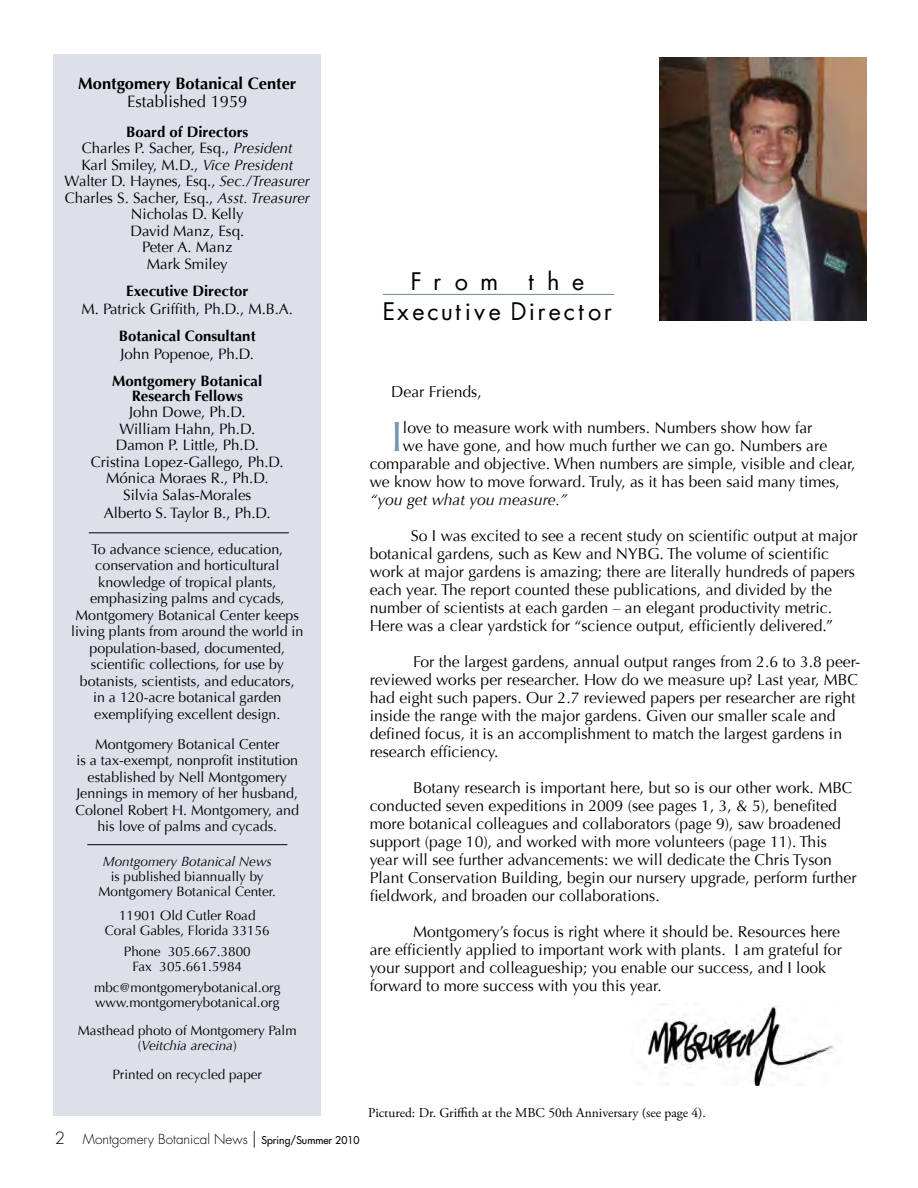
<style>
.page{position:relative;width:918px;height:1188px;background:#fff}
.page>*{position:absolute;margin:0;border:0;box-sizing:border-box;transform-origin:0 0}
.t1{font:42px "Optima";color:#7696b3}
.t2{font:24px/30px "Futura";letter-spacing:.11em;color:#000}
.t3{font:700 16.5px "Optima";color:#000}
.t4{font:16.5px "Optima";color:#000}
.t5{font:15.75px/18px "Optima";color:#000}
.t6{font:italic 15.75px "Optima";color:#000}
.t7{font:15px/16.5px "Optima";color:#000;text-align:center}
.t8{font:700 15px/15px "Optima";color:#000;text-align:center}
.t9{font:14.25px/16.5px "Optima";color:#000;text-align:center}
.t10{font:13.5px/15px "Optima";color:#000;text-align:center}
.t11{font:13.5px "Adobe Garamond Pro";color:#000}
.t12{font:300 13.5px "Futura";color:#000}
.t13{font:italic 13.5px "Optima";color:#000}
.s1{font-weight:700}
.s2{font-style:italic}
.s3{font-size:16.5px}
.s4{font-weight:400;font-size:10.5px}
</style>
<div class="page">
<img style="left:660px;top:57px;width:206px;height:264px">
<img style="left:647px;top:1005px;width:187px;height:81px">
<hr style="left:383px;top:294px;width:231px;height:1px;background:#7695b3">
<div style="left:53px;top:54px;width:268px;height:1062px;background:#dde0e9"></div>
<hr style="left:89px;top:533px;width:200px;height:1px;background:#000">
<hr style="left:88px;top:844px;width:199px;height:1px;background:#000">
<p class="t3" style="left:78px;top:73px;width:220px">Montgomery Botanical Center</p>
<p class="t4" style="left:127px;top:91px;width:122px">Established 1959</p>
<p class="t7" style="left:65px;top:123px;width:247px"><span class="s1">Board of Directors<br></span>Charles P. Sacher, Esq., <span class="s2">President<br></span>Karl Smiley, M.D., <span class="s2">Vice President<br></span>Walter D. Haynes, Esq., <span class="s2">Sec./Treasurer<br></span>Charles S. Sacher, Esq., <span class="s2">Asst. Treasurer<br></span>Nicholas D. Kelly<br>David Manz, Esq.<br>Peter A. Manz<br>Mark Smiley</p>
<p class="t8" style="left:126px;top:283px;width:124px">Executive Director</p>
<p class="t7" style="left:82px;top:300px;width:213px">M. Patrick Griffith, Ph.D., M.B.A.</p>
<p class="t8" style="left:119px;top:328px;width:138px">Botanical Consultant</p>
<p class="t7" style="left:121px;top:345px;width:135px">John Popenoe, Ph.D.</p>
<p class="t8" style="left:112px;top:373px;width:152px">Montgomery Botanical<br>Research Fellows</p>
<p class="t7" style="left:91px;top:404px;width:194px">John Dowe, Ph.D.<br>William Hahn, Ph.D.<br>Damon P. Little, Ph.D.<br>Cristina Lopez-Gallego, Ph.D.<br>Mónica Moraes R., Ph.D.<br>Silvia Salas-Morales</p>
<p class="t7" style="left:104px;top:504px;width:168px">Alberto S. Taylor B., Ph.D.</p>
<p class="t9" style="left:71px;top:541px;width:234px">To advance science, education, conservation and horticultural knowledge of tropical plants, emphasizing palms and cycads, Montgomery Botanical Center keeps living plants from around the world in population-based, documented, scientific collections, for use by botanists, scientists, and educators,<br>in a 120-acre botanical garden exemplifying excellent design.</p>
<p class="t9" style="left:76px;top:736px;width:225px">Montgomery Botanical Center<br>is a tax-exempt, nonprofit institution established by Nell Montgomery Jennings in memory of her husband, Colonel Robert H. Montgomery, and his love of palms and cycads.</p>
<p class="t13" style="left:103px;top:853px;width:171px">Montgomery Botanical News</p>
<p class="t10" style="left:99px;top:869px;width:179px">is published biannually by<br>Montgomery Botanical Center.</p>
<p class="t10" style="left:105px;top:908px;width:166px">11901 Old Cutler Road<br>Coral Gables, Florida 33156</p>
<p class="t10" style="left:124px;top:944px;width:128px">Phone 305.667.3800<br>Fax 305.661.5984</p>
<p class="t10" style="left:94px;top:980px;width:188px;text-align:left">mbc@montgomerybotanical.org www.montgomerybotanical.org</p>
<p class="t10" style="left:78px;top:1023px;width:220px">Masthead photo of Montgomery Palm (<span class="s2">Veitchia arecina</span>)</p>
<p class="t10" style="left:112px;top:1067px;width:151px">Printed on recycled paper</p>
<h2 class="t2" style="left:383px;top:266px;width:231px;text-indent:145px">the<br>Executive Director</h2>
<h2 class="t2" style="left:411px;top:266px;width:88px">From</h2>
<p class="t5" style="left:391px;top:383px;width:92px">Dear Friends,</p>
<h1 class="t1" style="left:391px;top:412px;width:13px">I</h1>
<p class="t5" style="left:403px;top:419px;width:411px">love to measure work with numbers. Numbers show how far</p>
<p class="t5" style="left:403px;top:437px;width:426px">we have gone, and how much further we can go. Numbers are</p>
<p class="t5" style="left:370px;top:455px;width:487px">comparable and objective. When numbers are simple, visible and clear,</p>
<p class="t5" style="left:370px;top:473px;width:472px">we know how to move forward. Truly, as it has been said many times,</p>
<p class="t6" style="left:370px;top:490px;width:199px">“you get what you measure.”</p>
<p class="t5" style="left:370px;top:527px;width:489px;text-indent:41px">So I was excited to see a recent study on scientific output at major botanical gardens, such as Kew and NYBG. The volume of scientific work at major gardens is amazing; there are literally hundreds of papers each year. The report counted these publications, and divided by the number of scientists at each garden – an elegant productivity metric.<br>Here was a clear yardstick for “science output, efficiently delivered.”</p>
<p class="t5" style="left:370px;top:653px;width:492px;text-indent:43px">For the largest gardens, annual output ranges from 2.6 to 3.8 peer&shy;reviewed works per researcher. How do we measure up? Last year, MBC had eight such papers. Our 2.7 reviewed papers per researcher are right inside the range with the major gardens. Given our smaller scale and defined focus, it is an accomplishment to match the largest gardens in research efficiency.</p>
<p class="t5" style="left:370px;top:779px;width:488px;text-indent:43px">Botany research is important here, but so is our other work. MBC conducted seven expeditions in 2009 (see pages 1, 3, &amp; 5), benefited more botanical colleagues and collaborators (page 9), saw broadened support (page 10), and worked with more volunteers (page 11). This year will see further advancements: we will dedicate the Chris Tyson Plant Conservation Building, begin our nursery upgrade, perform further fieldwork, and broaden our collaborations.</p>
<p class="t5" style="left:370px;top:923px;width:474px;text-indent:43px">Montgomery’s focus is right where it should be. Resources here are efficiently applied to important work with plants. I am grateful for your support and colleagueship; you enable our success, and I look forward to more success with you this year.</p>
<p class="t12" style="left:55px;top:1131px;width:306px"><span class="s3">2</span> Montgomery Botanical News <span class="s3">|</span> <span class="s4">Spring/Summer 2010</span></p>
<p class="t11" style="left:368px;top:1104px;width:339px">Pictured: Dr. Griffith at the MBC 50th Anniversary (see page 4).</p>
</div>
